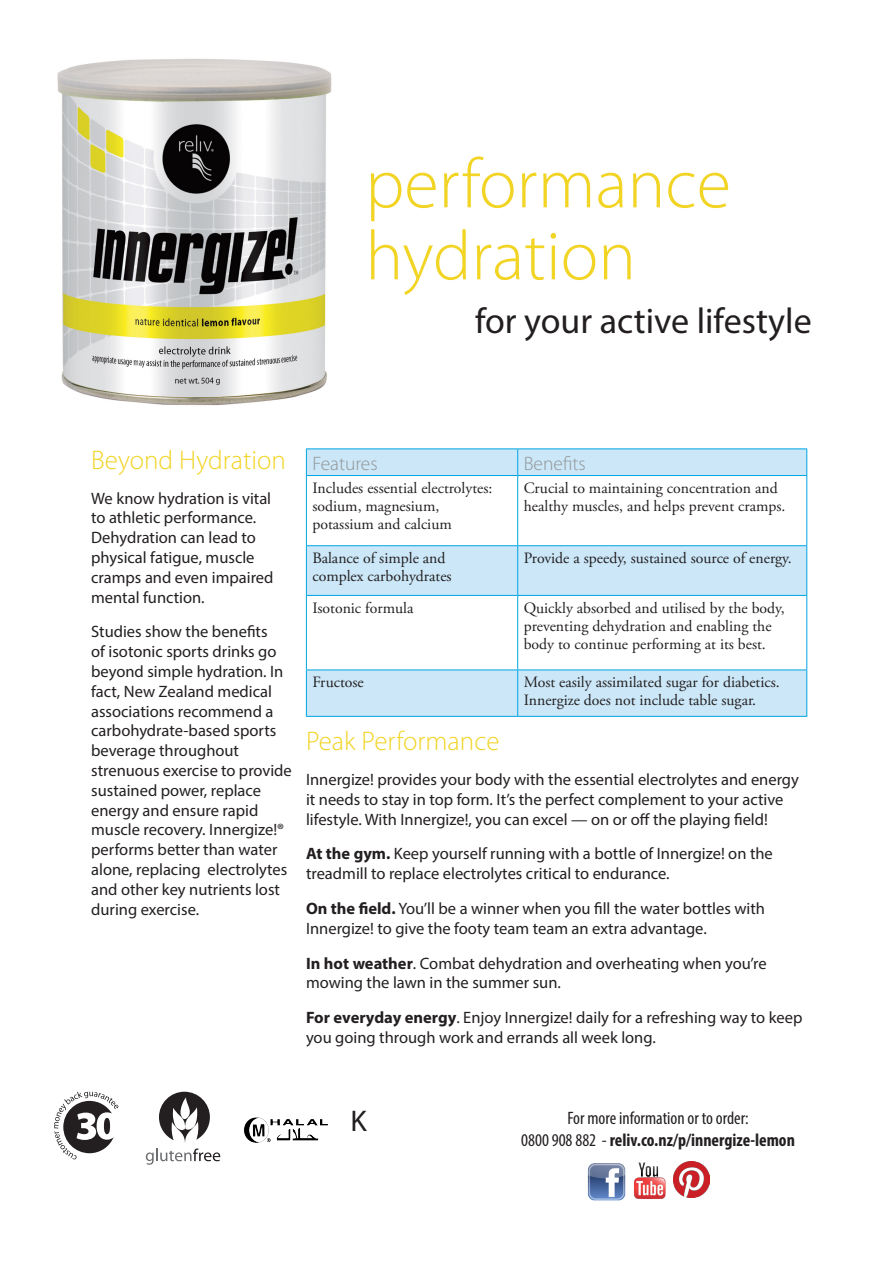
<style>
.page{position:relative;width:893px;height:1263px;background:#fff}
.page>*{position:absolute;margin:0;border:0;box-sizing:border-box;transform-origin:0 0}
.t1{font:300 70.5px "Myriad Pro";color:#f1d424}
.t2{font:36px "Myriad Pro";color:#231f20}
.t3{font:30px "Myriad Pro";color:#231f20}
.t4{font:300 27px "Myriad Pro";color:#f1d424}
.chart_header{font:300 19.5px "Myriad Pro";color:#939598}
.t5{font:700 condensed 18px "Myriad Pro";color:#231f20}
.t6{font:condensed 18px "Myriad Pro";color:#231f20}
.t7{font:16.5px/19.8px "Myriad Pro";color:#231f20}
.body_copy{font:15.75px/18px "Adobe Garamond Pro";color:#231f20}
.s1{font-weight:700}
.s2{font-weight:400}
</style>
<div class="page">
<img style="left:57px;top:58px;width:275px;height:347px">
<svg style="left:54px;top:1092px;width:65px;height:68px"></svg>
<svg style="left:159px;top:1092px;width:51px;height:50px"></svg>
<svg style="left:146px;top:1148px;width:74px;height:17px"></svg>
<img style="left:634px;top:1162px;width:32px;height:37px">
<img style="left:587px;top:1163px;width:39px;height:38px">
<img style="left:674px;top:1162px;width:36px;height:36px">
<svg style="left:307px;top:449px;width:499px;height:267px"></svg>
<hr style="left:306px;top:448px;width:212px;height:1px;background:#00a5e3">
<svg style="left:306px;top:449px;width:1px;height:26px"></svg>
<hr style="left:518px;top:448px;width:289px;height:1px;background:#00a5e3">
<svg style="left:517px;top:449px;width:1px;height:26px"></svg>
<svg style="left:806px;top:449px;width:1px;height:26px"></svg>
<hr style="left:306px;top:475px;width:212px;height:1px;background:#00a5e3">
<hr style="left:306px;top:476px;width:1px;height:69px;background:#00a5e3">
<hr style="left:518px;top:475px;width:289px;height:1px;background:#00a5e3">
<hr style="left:517px;top:476px;width:1px;height:69px;background:#00a5e3">
<hr style="left:806px;top:476px;width:1px;height:69px;background:#00a5e3">
<hr style="left:306px;top:545px;width:212px;height:1px;background:#00a5e3">
<hr style="left:306px;top:546px;width:1px;height:49px;background:#00a5e3">
<hr style="left:518px;top:545px;width:289px;height:1px;background:#00a5e3">
<hr style="left:517px;top:546px;width:1px;height:49px;background:#00a5e3">
<hr style="left:806px;top:546px;width:1px;height:49px;background:#00a5e3">
<hr style="left:306px;top:595px;width:212px;height:1px;background:#00a5e3">
<hr style="left:306px;top:596px;width:1px;height:73px;background:#00a5e3">
<hr style="left:518px;top:595px;width:289px;height:1px;background:#00a5e3">
<hr style="left:517px;top:596px;width:1px;height:73px;background:#00a5e3">
<hr style="left:806px;top:596px;width:1px;height:73px;background:#00a5e3">
<hr style="left:306px;top:669px;width:212px;height:1px;background:#00a5e3">
<hr style="left:306px;top:670px;width:1px;height:46px;background:#00a5e3">
<hr style="left:518px;top:669px;width:289px;height:1px;background:#00a5e3">
<hr style="left:517px;top:670px;width:1px;height:46px;background:#00a5e3">
<hr style="left:806px;top:670px;width:1px;height:46px;background:#00a5e3">
<hr style="left:306px;top:716px;width:212px;height:1px;background:#00a5e3">
<hr style="left:518px;top:716px;width:289px;height:1px;background:#00a5e3">
<img style="left:244px;top:1117px;width:84px;height:25px">
<p class="t1" style="left:365px;top:141px;width:367px">performance</p>
<p class="t1" style="left:365px;top:213px;width:272px">hydration</p>
<p class="t2" style="left:475px;top:298px;width:338px">for your active lifestyle</p>
<p class="t4" style="left:91px;top:443px;width:196px">Beyond Hydration</p>
<p class="t7" style="left:91px;top:488px;width:184px">We know hydration is vital to athletic performance.<br>Dehydration can lead to physical fatigue, muscle cramps and even impaired mental function.</p>
<p class="t7" style="left:91px;top:622px;width:202px">Studies show the benefits<br>of isotonic sports drinks go beyond simple hydration. In fact, New Zealand medical associations recommend a carbohydrate-based sports beverage throughout strenuous exercise to provide sustained power, replace energy and ensure rapid muscle recovery. Innergize!® performs better than water alone, replacing electrolytes and other key nutrients lost during exercise.</p>
<p class="chart_header" style="left:312px;top:451px;width:67px">Features</p>
<p class="chart_header" style="left:524px;top:451px;width:64px">Benefits</p>
<p class="body_copy" style="left:312px;top:479px;width:182px">Includes essential electrolytes: sodium, magnesium, potassium and calcium</p>
<p class="body_copy" style="left:524px;top:479px;width:263px">Crucial to maintaining concentration and healthy muscles, and helps prevent cramps.</p>
<p class="body_copy" style="left:312px;top:550px;width:141px">Balance of simple and complex carbohydrates</p>
<p class="body_copy" style="left:524px;top:550px;width:270px">Provide a speedy, sustained source of energy.</p>
<p class="body_copy" style="left:312px;top:599px;width:102px">Isotonic formula</p>
<p class="body_copy" style="left:524px;top:599px;width:262px">Quickly absorbed and utilised by the body, preventing dehydration and enabling the body to continue performing at its best.</p>
<p class="body_copy" style="left:312px;top:674px;width:53px">Fructose</p>
<p class="body_copy" style="left:524px;top:674px;width:258px">Most easily assimilated sugar for diabetics.<br>Innergize does not include table sugar.</p>
<p class="t4" style="left:306px;top:725px;width:195px">Peak Performance</p>
<p class="t7" style="left:306px;top:769px;width:494px">Innergize! provides your body with the essential electrolytes and energy it needs to stay in top form. It’s the perfect complement to your active lifestyle. With Innergize!, you can excel — on or off the playing field!</p>
<p class="t7" style="left:306px;top:844px;width:468px"><span class="s1">At the gym.</span> Keep yourself running with a bottle of Innergize! on the treadmill to replace electrolytes critical to endurance.</p>
<p class="t7" style="left:306px;top:898px;width:461px"><span class="s1">On the field.</span> You’ll be a winner when you fill the water bottles with<br>Innergize! to give the footy team team an extra advantage.</p>
<p class="t7" style="left:306px;top:953px;width:462px"><span class="s1">In hot weather</span>. Combat dehydration and overheating when you’re mowing the lawn in the summer sun.</p>
<p class="t7" style="left:306px;top:1007px;width:498px"><span class="s1">For everyday energy</span>. Enjoy Innergize! daily for a refreshing way to keep you going through work and errands all week long.</p>
<p class="t3" style="left:350px;top:1102px;width:18px">K</p>
<p class="t6" style="left:567px;top:1107px;width:183px">For more information or to order:</p>
<p class="t5" style="left:521px;top:1129px;width:275px"><span class="s2">0800 908 882 -</span> reliv.co.nz/p/innergize-lemon</p>
</div>
